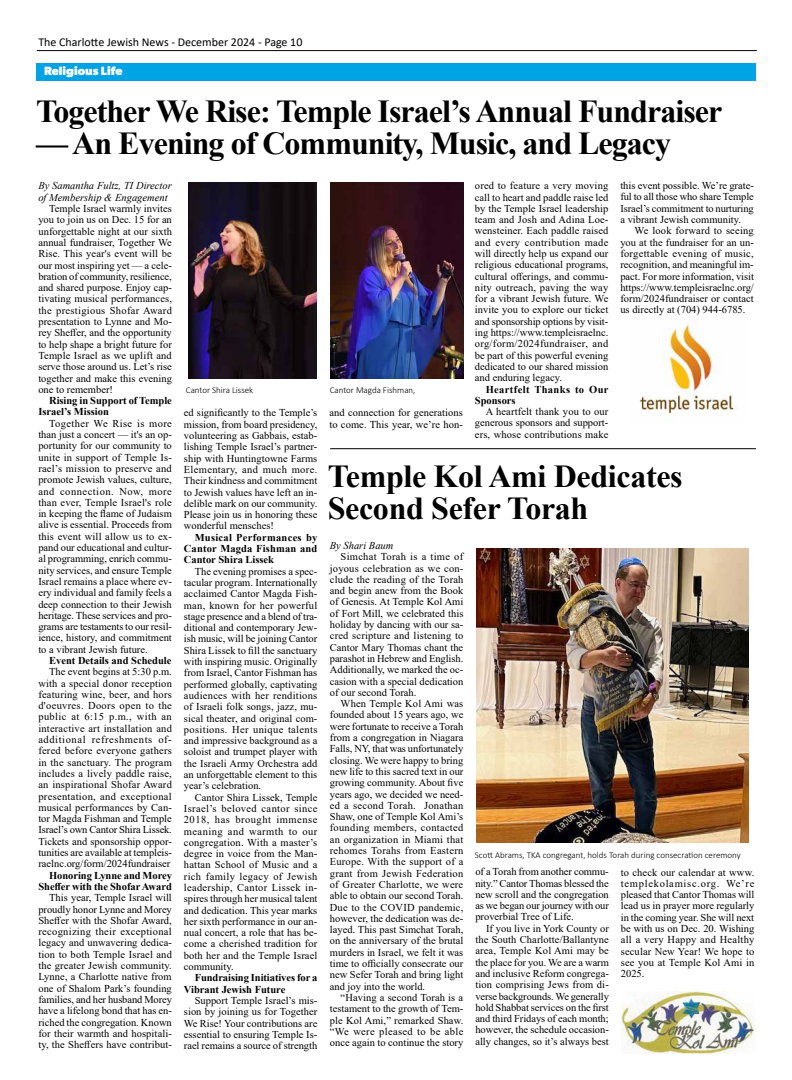
<style>
.page{position:relative;width:792px;height:1080px;background:#fff}
.page>*{position:absolute;margin:0;border:0;box-sizing:border-box;transform-origin:0 0}
.t1{font:700 32px "Times New Roman";letter-spacing:-.03em;color:#000}
.t2{font:700 32px/32px "Times New Roman";letter-spacing:-.01em;color:#000}
.t3{font:12px "Calibri";color:#000}
.t4{font:700 12px "Gibson";color:#fff}
.t5{font:10.5px/11.3px "Times New Roman";color:#000;text-align:justify}
.t6{font:700 10.5px/11.3px "Times New Roman";color:#000}
.t7{font:italic 10.5px/11.3px "Times New Roman";color:#000}
.t8{font:700 10.5px/11.3px "Times New Roman";letter-spacing:.035em;color:#000}
.t9{font:300 9px "Calibri";color:#000}
</style>
<div class="page">
<hr style="left:37px;top:50px;width:720px;height:1px;background:#000">
<div style="left:36px;top:63px;width:720px;height:17px;background:#00a3e3"></div>
<img style="left:188px;top:182px;width:129px;height:197px">
<img style="left:330px;top:182px;width:133px;height:197px">
<img style="left:477px;top:549px;width:272px;height:293px">
<img style="left:622px;top:991px;width:134px;height:63px">
<img style="left:639px;top:324px;width:95px;height:97px">
<hr style="left:330px;top:448px;width:426px;height:1px;background:#000">
<p class="t3" style="left:38px;top:34px;width:266px">The Charlotte Jewish News - December 2024 - Page 10</p>
<p class="t4" style="left:44px;top:63px;width:80px">Religious Life</p>
<h1 class="t1" style="left:36px;top:88px;width:688px">Together We Rise: Temple Israel’s Annual Fundraiser</h1>
<h1 class="t1" style="left:36px;top:120px;width:637px">— An Evening of Community, Music, and Legacy</h1>
<p class="t7" style="left:38px;top:180px;width:135px">By Samantha Fultz, TI Director of Membership &amp; Engagement</p>
<p class="t5" style="left:38px;top:203px;width:135px;text-indent:11px">Temple Israel warmly invites you to join us on Dec. 15 for an unforgettable night at our sixth annual fundraiser, Together We Rise. This year's event will be our most inspiring yet — a cele&shy;bration of community, resilience, and shared purpose. Enjoy cap&shy;tivating musical performances, the prestigious Shofar Award presentation to Lynne and Mo&shy;rey Sheffer, and the opportunity to help shape a bright future for Temple Israel as we uplift and serve those around us. Let’s rise together and make this evening one to remember!</p>
<p class="t6" style="left:38px;top:395px;width:135px;text-indent:11px">Rising in Support of Temple<br>Israel’s Mission</p>
<p class="t5" style="left:38px;top:417px;width:135px;text-indent:11px">Together We Rise is more than just a concert — it's an op&shy;portunity for our community to unite in support of Temple Is&shy;rael’s mission to preserve and promote Jewish values, culture, and connection. Now, more than ever, Temple Israel's role in keeping the flame of Judaism alive is essential. Proceeds from this event will allow us to ex&shy;pand our educational and cultur&shy;al programming, enrich commu&shy;nity services, and ensure Temple Israel remains a place where ev&shy;ery individual and family feels a deep connection to their Jewish heritage. These services and pro&shy;grams are testaments to our resil&shy;ience, history, and commitment to a vibrant Jewish future.</p>
<p class="t6" style="left:49px;top:655px;width:124px">Event Details and Schedule</p>
<p class="t5" style="left:38px;top:666px;width:135px;text-indent:11px">The event begins at 5:30 p.m. with a special donor reception featuring wine, beer, and hors d'oeuvres. Doors open to the public at 6:15 p.m., with an interactive art installation and additional refreshments of&shy;fered before everyone gathers in the sanctuary. The program includes a lively paddle raise, an inspirational Shofar Award presentation, and exceptional musical performances by Can&shy;tor Magda Fishman and Temple Israel’s own Cantor Shira Lissek.<br>Tickets and sponsorship oppor&shy;tunities are available at templeis&shy;raelnc.org/form/2024fundraiser</p>
<p class="t6" style="left:38px;top:869px;width:135px;text-align:right">Honoring Lynne and Morey<br>Sheffer with the Shofar Award</p>
<p class="t5" style="left:38px;top:892px;width:135px;text-indent:11px">This year, Temple Israel will proudly honor Lynne and Morey Sheffer with the Shofar Award, recognizing their exceptional legacy and unwavering dedica&shy;tion to both Temple Israel and the greater Jewish community.<br>Lynne, a Charlotte native from one of Shalom Park’s founding families, and her husband Morey have a lifelong bond that has en&shy;riched the congregation. Known for their warmth and hospitali&shy;ty, the Sheffers have contribut-</p>
<p class="t5" style="left:620px;top:180px;width:135px">this event possible. We’re grate&shy;ful to all those who share Temple Israel’s commitment to nurturing a vibrant Jewish community.</p>
<p class="t5" style="left:620px;top:225px;width:135px;text-indent:14px">We look forward to seeing you at the fundraiser for an un&shy;forgettable evening of music, recognition, and meaningful im&shy;pact. For more information, visit https://www.templeisraelnc.org/ form/2024fundraiser or contact us directly at (704) 944-6785.</p>
<p class="t5" style="left:475px;top:180px;width:135px">ored to feature a very moving call to heart and paddle raise led by the Temple Israel leadership team and Josh and Adina Loe&shy;wensteiner. Each paddle raised and every contribution made will directly help us expand our religious educational programs, cultural offerings, and commu&shy;nity outreach, paving the way for a vibrant Jewish future. We invite you to explore our ticket and sponsorship options by visit&shy;ing https://www.templeisraelnc. org/form/2024fundraiser, and be part of this powerful evening dedicated to our shared mission and enduring legacy.</p>
<p class="t8" style="left:475px;top:383px;width:135px;text-indent:11px">Heartfelt Thanks to Our<br>Sponsors</p>
<p class="t5" style="left:475px;top:406px;width:135px;text-indent:11px">A heartfelt thank you to our generous sponsors and support&shy;ers, whose contributions make</p>
<p class="t9" style="left:186px;top:385px;width:69px">Cantor Shira Lissek</p>
<p class="t9" style="left:330px;top:385px;width:87px">Cantor Magda Fishman,</p>
<p class="t5" style="left:329px;top:407px;width:135px">and connection for generations to come. This year, we’re hon-</p>
<p class="t5" style="left:184px;top:407px;width:135px">ed significantly to the Temple’s mission, from board presidency, volunteering as Gabbais, estab&shy;lishing Temple Israel’s partner&shy;ship with Huntingtowne Farms Elementary, and much more.<br>Their kindness and commitment to Jewish values have left an in&shy;delible mark on our community.<br>Please join us in honoring these wonderful mensches!</p>
<p class="t6" style="left:184px;top:531px;width:135px;text-align:justify;text-indent:11px">Musical Performances by Cantor Magda Fishman and Cantor Shira Lissek</p>
<p class="t5" style="left:184px;top:565px;width:135px;text-indent:11px">The evening promises a spec&shy;tacular program. Internationally acclaimed Cantor Magda Fish&shy;man, known for her powerful stage presence and a blend of tra&shy;ditional and contemporary Jew&shy;ish music, will be joining Cantor Shira Lissek to fill the sanctuary with inspiring music. Originally from Israel, Cantor Fishman has performed globally, captivating audiences with her renditions of Israeli folk songs, jazz, mu&shy;sical theater, and original com&shy;positions. Her unique talents and impressive background as a soloist and trumpet player with the Israeli Army Orchestra add an unforgettable element to this year’s celebration.</p>
<p class="t5" style="left:184px;top:791px;width:135px;text-indent:11px">Cantor Shira Lissek, Temple Israel’s beloved cantor since 2018, has brought immense meaning and warmth to our congregation. With a master’s degree in voice from the Man&shy;hattan School of Music and a rich family legacy of Jewish leadership, Cantor Lissek in&shy;spires through her musical talent and dedication. This year marks her sixth performance in our an&shy;nual concert, a role that has be&shy;come a cherished tradition for both her and the Temple Israel community.</p>
<p class="t6" style="left:184px;top:972px;width:135px;text-indent:11px">Fundraising Initiatives for a<br>Vibrant Jewish Future</p>
<p class="t5" style="left:184px;top:994px;width:135px;text-indent:11px">Support Temple Israel’s mis&shy;sion by joining us for Together We Rise! Your contributions are essential to ensuring Temple Is&shy;rael remains a source of strength</p>
<h1 class="t2" style="left:328px;top:459px;width:357px">Temple Kol Ami Dedicates<br>Second Sefer Torah</h1>
<p class="t7" style="left:330px;top:540px;width:65px">By Shari Baum</p>
<p class="t5" style="left:330px;top:551px;width:135px;text-indent:11px">Simchat Torah is a time of joyous celebration as we con&shy;clude the reading of the Torah and begin anew from the Book of Genesis. At Temple Kol Ami of Fort Mill, we celebrated this holiday by dancing with our sa&shy;cred scripture and listening to Cantor Mary Thomas chant the parashot in Hebrew and English.<br>Additionally, we marked the oc&shy;casion with a special dedication of our second Torah.</p>
<p class="t5" style="left:330px;top:698px;width:135px;text-indent:11px">When Temple Kol Ami was founded about 15 years ago, we were fortunate to receive a Torah from a congregation in Niagara Falls, NY, that was unfortunately closing. We were happy to bring new life to this sacred text in our growing community. About five years ago, we decided we need&shy;ed a second Torah. Jonathan Shaw, one of Temple Kol Ami’s founding members, contacted an organization in Miami that rehomes Torahs from Eastern Europe. With the support of a grant from Jewish Federation of Greater Charlotte, we were able to obtain our second Torah.<br>Due to the COVID pandemic, however, the dedication was de&shy;layed. This past Simchat Torah, on the anniversary of the brutal murders in Israel, we felt it was time to officially consecrate our new Sefer Torah and bring light and joy into the world.</p>
<p class="t5" style="left:330px;top:991px;width:135px;text-indent:11px">“Having a second Torah is a testament to the growth of Tem&shy;ple Kol Ami,” remarked Shaw. “We were pleased to be able once again to continue the story</p>
<p class="t9" style="left:475px;top:850px;width:267px">Scott Abrams, TKA congregant, holds Torah during consecration ceremony</p>
<p class="t5" style="left:475px;top:866px;width:135px">of a Torah from another commu&shy;nity.” Cantor Thomas blessed the new scroll and the congregation as we began our journey with our proverbial Tree of Life.</p>
<p class="t5" style="left:475px;top:922px;width:135px;text-indent:11px">If you live in York County or the South Charlotte/Ballantyne area, Temple Kol Ami may be the place for you. We are a warm and inclusive Reform congrega&shy;tion comprising Jews from di&shy;verse backgrounds. We generally hold Shabbat services on the first and third Fridays of each month; however, the schedule occasion&shy;ally changes, so it’s always best</p>
<p class="t5" style="left:621px;top:866px;width:135px">to check our calendar at www. templekolamisc.org. We’re pleased that Cantor Thomas will lead us in prayer more regularly in the coming year. She will next be with us on Dec. 20. Wishing all a very Happy and Healthy secular New Year! We hope to see you at Temple Kol Ami in 2025.</p>
</div>
